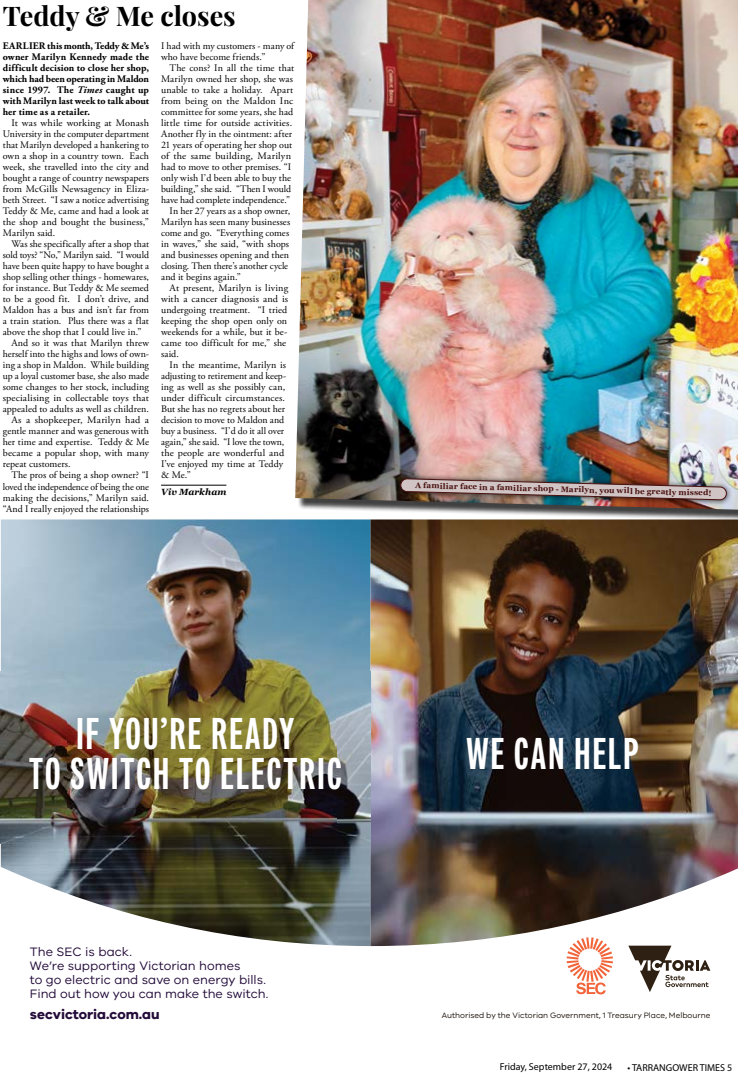
<style>
.page{position:relative;width:738px;height:1075px;background:#fff}
.page>*{position:absolute;margin:0;border:0;box-sizing:border-box;transform-origin:0 0}
.t1{font:800 45px/40.5px "Fairweather";letter-spacing:.035em;color:#fff;text-align:center}
.t2{font:27px "Playfair Display";color:#000}
.t3{font:700 13.8px "VIC";color:#230b3a}
.t4{font:12.6px/13.8px "VIC";color:#230b3a}
.t5{font:10px/11px "Adobe Garamond Pro";letter-spacing:.005em;color:#000;text-align:justify}
.t6{font:700 10px/11px "Adobe Garamond Pro";letter-spacing:.01em;color:#000;text-align:justify}
.t7{font:10px "Myriad Pro";color:#000}
.t8{font:italic 700 9px "Georgia";letter-spacing:.01em;color:#000}
.t9{font:700 8px "Georgia";color:#4a1211}
.t10{font:8px "VIC";color:#1d1309}
.s1{font-style:italic}
</style>
<div class="page">
<img style="left:1px;top:519px;width:736px;height:426px">
<img style="left:1px;top:671px;width:391px;height:172px">
<svg style="left:566px;top:937px;width:46px;height:58px"></svg>
<svg style="left:628px;top:945px;width:81px;height:46px"></svg>
<div style="left:297px;top:0;width:440px;height:525px;background:#000;opacity:.75"></div>
<img style="left:295px;top:0;width:442px;height:509px">
<hr style="left:161px;top:485px;width:65px;height:1px;background:#000">
<div style="left:394px;top:473px;width:337px;height:33px;background:#000;opacity:.75"></div>
<img style="left:399px;top:478px;width:328px;height:23px">
<h2 class="t2" style="left:3px;top:-5px;width:234px">Teddy &amp; Me closes</h2>
<p class="t6" style="left:3px;top:40px;width:148px">EARLIER this month, Teddy &amp; Me’s owner Marilyn Kennedy made the difficult decision to close her shop, which had been operating in Maldon since 1997. The <span class="s1">Times</span> caught up with Marilyn last week to talk about her time as a retailer.</p>
<p class="t5" style="left:3px;top:117px;width:148px;text-indent:9px">It was while working at Monash University in the computer department that Marilyn developed a hankering to own a shop in a country town. Each week, she travelled into the city and bought a range of country newspapers from McGills Newsagency in Eliza&shy;beth Street. “I saw a notice advertising Teddy &amp; Me, came and had a look at the shop and bought the business,” Marilyn said.</p>
<p class="t5" style="left:11px;top:239px;width:139px">Was she specifically after a shop that</p>
<p class="t5" style="left:3px;top:250px;width:147px">sold toys? “No,” Marilyn said. “I would</p>
<p class="t5" style="left:3px;top:261px;width:148px">have been quite happy to have bought a</p>
<p class="t5" style="left:3px;top:272px;width:148px">shop selling other things - homewares,</p>
<p class="t5" style="left:3px;top:283px;width:148px">for instance. But Teddy &amp; Me seemed</p>
<p class="t5" style="left:3px;top:294px;width:148px">to be a good fit. I don’t drive, and</p>
<p class="t5" style="left:3px;top:305px;width:148px">Maldon has a bus and isn’t far from</p>
<p class="t5" style="left:3px;top:316px;width:147px">a train station. Plus there was a flat</p>
<p class="t5" style="left:3px;top:327px;width:140px">above the shop that I could live in.”</p>
<p class="t5" style="left:11px;top:338px;width:139px">And so it was that Marilyn threw</p>
<p class="t5" style="left:3px;top:349px;width:148px">herself into the highs and lows of own-</p>
<p class="t5" style="left:3px;top:360px;width:148px">ing a shop in Maldon. While building</p>
<p class="t5" style="left:3px;top:371px;width:147px">up a loyal customer base, she also made</p>
<p class="t5" style="left:3px;top:382px;width:147px">some changes to her stock, including</p>
<p class="t5" style="left:3px;top:393px;width:148px">specialising in collectable toys that</p>
<p class="t5" style="left:3px;top:404px;width:147px">appealed to adults as well as children.</p>
<p class="t5" style="left:11px;top:415px;width:139px">As a shopkeeper, Marilyn had a</p>
<p class="t5" style="left:3px;top:426px;width:147px">gentle manner and was generous with</p>
<p class="t5" style="left:3px;top:437px;width:148px">her time and expertise. Teddy &amp; Me</p>
<p class="t5" style="left:3px;top:448px;width:148px">became a popular shop, with many</p>
<p class="t5" style="left:3px;top:459px;width:69px">repeat customers.</p>
<p class="t5" style="left:11px;top:470px;width:139px">The pros of being a shop owner? “I</p>
<p class="t5" style="left:3px;top:481px;width:148px">loved the independence of being the one</p>
<p class="t5" style="left:3px;top:492px;width:147px">making the decisions,” Marilyn said.</p>
<p class="t5" style="left:3px;top:503px;width:148px">“And I really enjoyed the relationships</p>
<p class="t5" style="left:161px;top:40px;width:134px">I had with my customers - many of who have become friends.”</p>
<p class="t5" style="left:169px;top:62px;width:126px">The cons? In all the time that</p>
<p class="t5" style="left:161px;top:73px;width:133px">Marilyn owned her shop, she was</p>
<p class="t5" style="left:161px;top:84px;width:133px">unable to take a holiday. Apart</p>
<p class="t5" style="left:161px;top:95px;width:133px">from being on the Maldon Inc</p>
<p class="t5" style="left:161px;top:106px;width:134px">committee for some years, she had</p>
<p class="t5" style="left:161px;top:117px;width:132px">little time for outside activities.</p>
<p class="t5" style="left:161px;top:128px;width:132px">Another fly in the ointment: after</p>
<p class="t5" style="left:161px;top:139px;width:132px">21 years of operating her shop out</p>
<p class="t5" style="left:161px;top:151px;width:131px">of the same building, Marilyn</p>
<p class="t5" style="left:161px;top:162px;width:131px">had to move to other premises. “I</p>
<p class="t5" style="left:161px;top:173px;width:131px">only wish I’d been able to buy the</p>
<p class="t5" style="left:161px;top:184px;width:132px">building,” she said. “Then I would</p>
<p class="t5" style="left:161px;top:195px;width:130px">have had complete independence.”</p>
<p class="t5" style="left:169px;top:206px;width:122px">In her 27 years as a shop owner,</p>
<p class="t5" style="left:161px;top:217px;width:130px">Marilyn has seen many businesses</p>
<p class="t5" style="left:161px;top:228px;width:130px">come and go. “Everything comes</p>
<p class="t5" style="left:161px;top:239px;width:129px">in waves,” she said, “with shops</p>
<p class="t5" style="left:161px;top:250px;width:129px">and businesses opening and then</p>
<p class="t5" style="left:161px;top:261px;width:128px">closing. Then there’s another cycle</p>
<p class="t5" style="left:161px;top:272px;width:81px">and it begins again.”</p>
<p class="t5" style="left:169px;top:283px;width:120px">At present, Marilyn is living</p>
<p class="t5" style="left:161px;top:294px;width:128px">with a cancer diagnosis and is</p>
<p class="t5" style="left:161px;top:305px;width:127px">undergoing treatment. “I tried</p>
<p class="t5" style="left:161px;top:316px;width:128px">keeping the shop open only on</p>
<p class="t5" style="left:161px;top:327px;width:127px">weekends for a while, but it be-</p>
<p class="t5" style="left:161px;top:338px;width:126px">came too difficult for me,” she</p>
<p class="t5" style="left:161px;top:349px;width:19px">said.</p>
<p class="t5" style="left:169px;top:360px;width:118px">In the meantime, Marilyn is</p>
<p class="t5" style="left:161px;top:371px;width:126px">adjusting to retirement and keep-</p>
<p class="t5" style="left:161px;top:382px;width:126px">ing as well as she possibly can,</p>
<p class="t5" style="left:161px;top:393px;width:125px">under difficult circumstances.</p>
<p class="t5" style="left:161px;top:404px;width:125px">But she has no regrets about her</p>
<p class="t5" style="left:161px;top:415px;width:124px">decision to move to Maldon and</p>
<p class="t5" style="left:161px;top:426px;width:125px">buy a business. “I’d do it all over</p>
<p class="t5" style="left:161px;top:437px;width:124px">again,” she said. “I love the town,</p>
<p class="t5" style="left:161px;top:448px;width:125px">the people are wonderful and</p>
<p class="t5" style="left:161px;top:459px;width:123px">I’ve enjoyed my time at Teddy</p>
<p class="t5" style="left:161px;top:470px;width:31px">&amp; Me.”</p>
<p class="t8" style="left:161px;top:485px;width:67px">Viv Markham</p>
<p class="t9" style="left:415px;top:480px;width:297px;rotate:1deg">A familiar face in a familiar shop - Marilyn, you will be greatly missed!</p>
<h1 class="t1" style="left:29px;top:713px;width:314px">IF YOU’RE READY<br>TO SWITCH TO ELECTRIC</h1>
<p class="t4" style="left:30px;top:944px;width:240px">The SEC is back.<br>We’re supporting Victorian homes<br>to go electric and save on energy bills.<br>Find out how you can make the switch.</p>
<h3 class="t3" style="left:30px;top:1005px;width:131px">secvictoria.com.au</h3>
<h1 class="t1" style="left:465px;top:733px;width:174px">WE CAN HELP</h1>
<p class="t10" style="left:441px;top:1010px;width:270px">Authorised by the Victorian Government, 1 Treasury Place, Melbourne</p>
<p class="t7" style="left:499px;top:1060px;width:114px">Friday, September 27, 2024</p>
<p class="t7" style="left:627px;top:1061px;width:106px">• TARRANGOWER TIMES 5</p>
</div>
